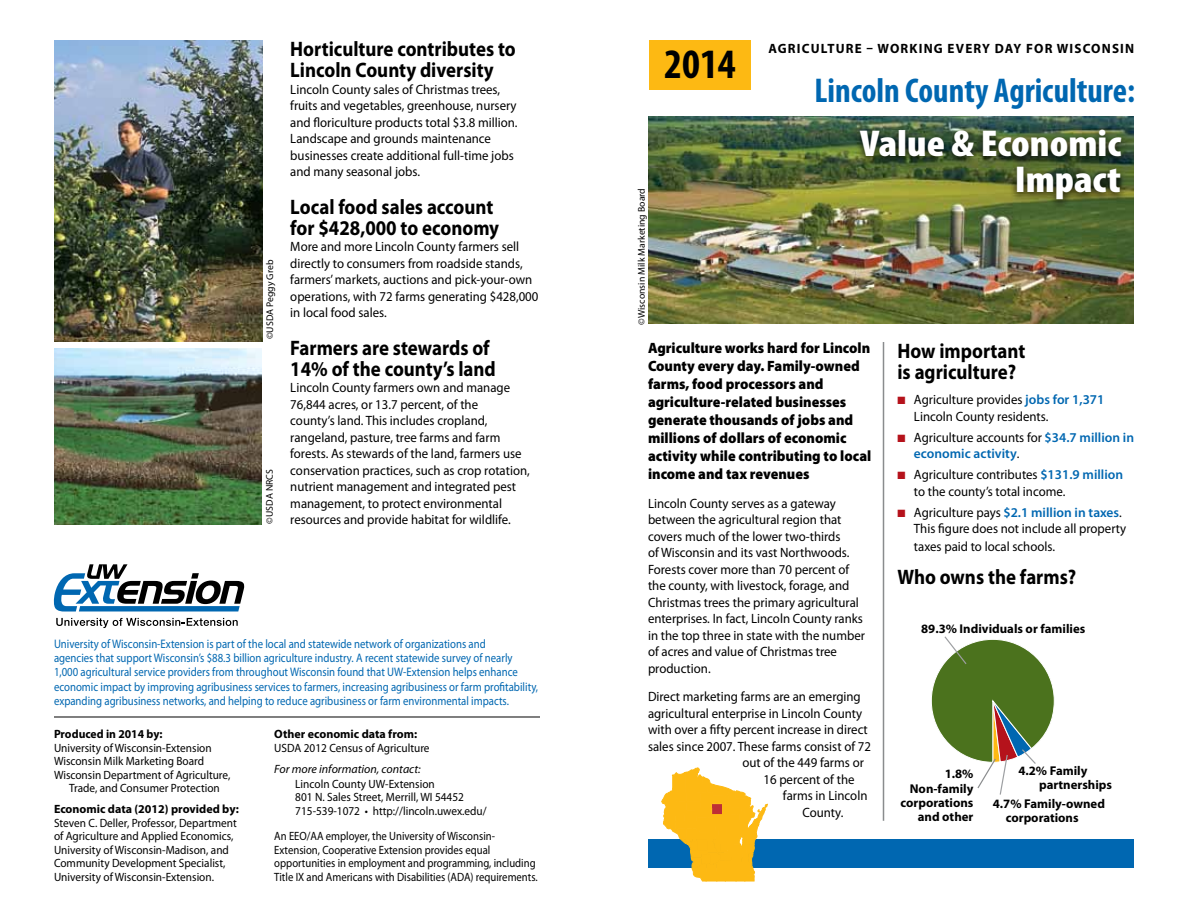
<style>
.page{position:relative;width:1188px;height:918px;background:#fff}
.page>*{position:absolute;margin:0;border:0;box-sizing:border-box;transform-origin:0 0}
.t1{font:700 condensed 42px "Myriad Pro";color:#000}
.t2{font:900 condensed 37.5px/36px "Myriad Pro";color:#fff;text-align:right;scale:1.1 1}
.t3{font:700 condensed 34.5px "Myriad Pro";color:#0067b1}
.t4{font:700 21px/21px "Myriad Pro";color:#000;scale:.9 1}
.t5{font:900 15px/18px "Myriad Pro";color:#000;scale:.95 1}
.t6{font:13.5px/16.5px "Myriad Pro";color:#000;scale:.95 1}
.t7{font:600 13.5px/16.5px "Myriad Pro";color:#0067b1}
.t8{font:700 13.5px "Myriad Pro";letter-spacing:.09em;color:#000}
.t9{font:700 12.75px/13.6px "Myriad Pro";color:#000}
.t10{font:12.3px/14.2px "Myriad Pro";color:#0067b1;scale:.87 1}
.t11{font:12px/13.5px "Myriad Pro";color:#000;scale:.94 1}
.t12{font:12px/13.5px "Myriad Pro";color:#000;scale:.89 1}
.t13{font:700 12px "Myriad Pro";color:#000}
.t14{font:italic 12px "Myriad Pro";color:#000}
.t15{font:9.75px "Myriad Pro";color:#000}
.s1{color:#b5121b}
.s2{font-weight:600;color:#0067b1}
.s3{font-weight:400;color:#000}
</style>
<div class="page">
<hr style="left:54px;top:717px;width:486px;height:1px;background:#000">
<img style="left:648px;top:117px;width:486px;height:207px">
<div style="left:649px;top:40px;width:102px;height:50px;background:#fdb913"></div>
<div style="left:648px;top:839px;width:486px;height:29px;background:#0067b1"></div>
<svg style="left:662px;top:768px;width:106px;height:113px"></svg>
<svg style="left:56px;top:618px;width:182px;height:10px"></svg>
<svg style="left:53px;top:564px;width:192px;height:48px"></svg>
<svg style="left:931px;top:636px;width:124px;height:159px"></svg>
<hr style="left:883px;top:342px;width:1px;height:479px;background:#8a8c8e">
<img style="left:54px;top:41px;width:208px;height:300px">
<div style="left:853px;top:125px;width:276px;height:86px;background:#000;opacity:.85"></div>
<img style="left:54px;top:349px;width:207px;height:175px">
<p class="t15" style="left:264px;top:339px;width:81px;rotate:-90deg">©USDA Peggy Greb</p>
<p class="t15" style="left:264px;top:524px;width:56px;rotate:-90deg">©USDA NRCS</p>
<h3 class="t4" style="left:290px;top:38px;width:252px">Horticulture contributes to<br>Lincoln County diversity</h3>
<p class="t6" style="left:290px;top:81px;width:241px">Lincoln County sales of Christmas trees, fruits and vegetables, greenhouse, nursery and floriculture products total $3.8 million.<br>Landscape and grounds maintenance businesses create additional full-time jobs and many seasonal jobs.</p>
<h3 class="t4" style="left:290px;top:195px;width:234px">Local food sales account for $428,000 to economy</h3>
<p class="t6" style="left:290px;top:238px;width:263px">More and more Lincoln County farmers sell directly to consumers from roadside stands, farmers’ markets, auctions and pick-your-own operations, with 72 farms generating $428,000 in local food sales.</p>
<h3 class="t4" style="left:290px;top:336px;width:230px">Farmers are stewards of<br>14% of the county’s land</h3>
<p class="t6" style="left:290px;top:379px;width:254px">Lincoln County farmers own and manage 76,844 acres, or 13.7 percent, of the<br>county’s land. This includes cropland, rangeland, pasture, tree farms and farm forests. As stewards of the land, farmers use conservation practices, such as crop rotation, nutrient management and integrated pest management, to protect environmental resources and provide habitat for wildlife.</p>
<p class="t10" style="left:54px;top:636px;width:558px">University of Wisconsin-Extension is part of the local and statewide network of organizations and<br>agencies that support Wisconsin’s $88.3 billion agriculture industry. A recent statewide survey of nearly 1,000 agricultural service providers from throughout Wisconsin found that UW-Extension helps enhance economic impact by improving agribusiness services to farmers, increasing agribusiness or farm profitability, expanding agribusiness networks, and helping to reduce agribusiness or farm environmental impacts.</p>
<p class="t13" style="left:54px;top:726px;width:110px">Produced in 2014 by:</p>
<p class="t11" style="left:54px;top:741px;width:169px">University of Wisconsin-Extension</p>
<p class="t11" style="left:54px;top:754px;width:161px">Wisconsin Milk Marketing Board</p>
<p class="t11" style="left:54px;top:768px;width:189px">Wisconsin Department of Agriculture,</p>
<p class="t11" style="left:69px;top:781px;width:162px">Trade, and Consumer Protection</p>
<p class="t13" style="left:54px;top:801px;width:186px">Economic data (2012) provided by:</p>
<p class="t11" style="left:54px;top:816px;width:196px">Steven C. Deller, Professor, Department of Agriculture and Applied Economics, University of Wisconsin-Madison, and Community Development Specialist, University of Wisconsin-Extension.</p>
<p class="t13" style="left:274px;top:726px;width:144px">Other economic data from:</p>
<p class="t11" style="left:274px;top:741px;width:167px">USDA 2012 Census of Agriculture</p>
<p class="t14" style="left:274px;top:761px;width:148px">For more information, contact:</p>
<p class="t11" style="left:295px;top:777px;width:205px">Lincoln County UW-Extension<br>801 N. Sales Street, Merrill, WI 54452<br>715-539-1072 • http://lincoln.uwex.edu/</p>
<p class="t12" style="left:274px;top:829px;width:297px">An EEO/AA employer, the University of Wisconsin-Extension, Cooperative Extension provides equal opportunities in employment and programming, including Title IX and Americans with Disabilities (ADA) requirements.</p>
<h1 class="t1" style="left:664px;top:38px;width:73px">2014</h1>
<p class="t15" style="left:636px;top:325px;width:138px;rotate:-90deg">©Wisconsin Milk Marketing Board</p>
<p class="t8" style="left:768px;top:40px;width:367px">Agriculture – working everY day for Wisconsin</p>
<h3 class="t3" style="left:814px;top:69px;width:322px">Lincoln County Agriculture:</h3>
<h2 class="t2" style="left:860px;top:125px;width:239px">Value &amp; Economic<br>Impact</h2>
<p class="t5" style="left:648px;top:339px;width:237px">Agriculture works hard for Lincoln<br>County every day. Family-owned farms, food processors and agriculture-related businesses generate thousands of jobs and millions of dollars of economic activity while contributing to local income and tax revenues</p>
<p class="t6" style="left:648px;top:495px;width:230px">Lincoln County serves as a gateway between the agricultural region that covers much of the lower two-thirds<br>of Wisconsin and its vast Northwoods.<br>Forests cover more than 70 percent of the county, with livestock, forage, and Christmas trees the primary agricultural enterprises. In fact, Lincoln County ranks in the top three in state with the number of acres and value of Christmas tree production.</p>
<p class="t6" style="left:648px;top:688px;width:226px">Direct marketing farms are an emerging</p>
<p class="t6" style="left:648px;top:705px;width:227px">agricultural enterprise in Lincoln County</p>
<p class="t6" style="left:648px;top:721px;width:233px">with over a fifty percent increase in direct</p>
<p class="t6" style="left:648px;top:738px;width:236px">sales since 2007. These farms consist of 72</p>
<p class="t6" style="left:742px;top:754px;width:129px">out of the 449 farms or</p>
<p class="t6" style="left:763px;top:771px;width:97px">16 percent of the</p>
<p class="t6" style="left:783px;top:787px;width:90px">farms in Lincoln</p>
<p class="t6" style="left:802px;top:804px;width:45px">County.</p>
<h3 class="t4" style="left:897px;top:339px;width:144px">How important is agriculture?</h3>
<p class="t6" style="left:914px;top:391px;width:202px;text-indent:-16px"><span class="s1">■</span> Agriculture provides <span class="s2">jobs for 1,371<br></span>Lincoln County residents.</p>
<p class="t7" style="left:914px;top:429px;width:222px;text-indent:-17px"><span class="s1">■</span> <span class="s3">Agriculture accounts for</span> $34.7 million in economic activity<span class="s3">.</span></p>
<p class="t6" style="left:914px;top:466px;width:222px;text-indent:-16px"><span class="s1">■</span> Agriculture contributes <span class="s2">$131.9 million </span>to the county’s total income.</p>
<p class="t6" style="left:914px;top:504px;width:225px;text-indent:-16px"><span class="s1">■</span> Agriculture pays <span class="s2">$2.1 million in taxes</span>.<br>This figure does not include all property</p>
<p class="t6" style="left:914px;top:538px;width:150px">taxes paid to local schools.</p>
<h3 class="t4" style="left:897px;top:566px;width:200px">Who owns the farms?</h3>
<p class="t9" style="left:921px;top:622px;width:166px">89.3% Individuals or families</p>
<p class="t9" style="left:910px;top:766px;width:65px;line-height:15.3px;text-align:right">1.8%<br>Non-family</p>
<p class="t9" style="left:901px;top:796px;width:74px;text-align:right">corporations and other</p>
<p class="t9" style="left:1039px;top:764px;width:75px;text-indent:-21px">4.2% Family partnerships</p>
<p class="t9" style="left:1006px;top:797px;width:101px;text-indent:-13px">4.7% Family-owned corporations</p>
</div>
